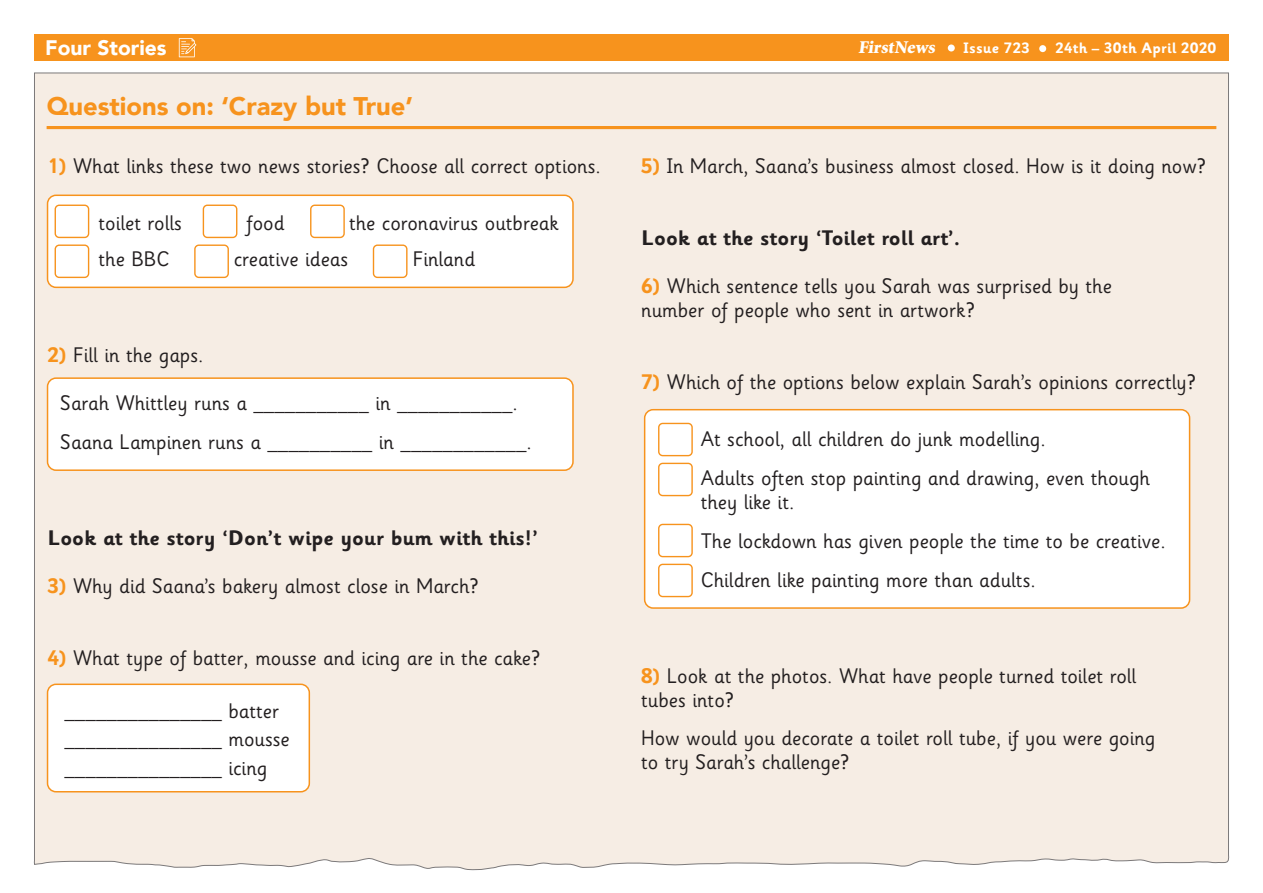
<style>
.page{position:relative;width:1263px;height:893px;background:#fff}
.page>*{position:absolute;margin:0;border:0;box-sizing:border-box;transform-origin:0 0}
.t1{font:900 25.5px "Avenir";color:#f7931d}
.Questions{font:21px/24px "Sassoon Infant Std";color:#231f20}
.Questions-2{font:700 21px "Sassoon Infant Std";color:#231f20}
.t2{font:900 21px "Avenir";color:#fff}
.t3{font:900 18px "Minion Std";color:#fff}
.t4{font:700 15px "Sassoon Infant Std";letter-spacing:.025em;color:#fff}
.s1{font-weight:700;color:#f7931d}
</style>
<div class="page">
<div style="left:34px;top:72px;width:1195px;height:798px;background:#f6ede4"></div>
<div style="left:34px;top:34px;width:1195px;height:27px;background:#f7931d"></div>
<div style="left:948px;top:45px;width:7px;height:7px;background:#fff;border-radius:50%"></div>
<div style="left:1039px;top:45px;width:7px;height:7px;background:#fff;border-radius:50%"></div>
<svg style="left:179px;top:38px;width:17px;height:19px"></svg>
<hr style="left:47px;top:126px;width:1169px;height:3px;background:#f7931d">
<div style="left:48px;top:195px;width:525px;height:92px;background:#fff;border-radius:9px"></div>
<div style="left:47px;top:195px;width:527px;height:93px;border:2px solid #f7931d;border-radius:9px"></div>
<div style="left:645px;top:410px;width:544px;height:198px;background:#fff;border-radius:9px"></div>
<div style="left:644px;top:409px;width:546px;height:200px;border:2px solid #f7931d;border-radius:9px"></div>
<div style="left:48px;top:378px;width:525px;height:92px;background:#fff;border-radius:9px"></div>
<div style="left:47px;top:377px;width:527px;height:94px;border:2px solid #f7931d;border-radius:9px"></div>
<div style="left:48px;top:684px;width:261px;height:108px;background:#fff;border-radius:9px"></div>
<div style="left:47px;top:684px;width:263px;height:108px;border:2px solid #f7931d;border-radius:9px"></div>
<div style="left:55px;top:205px;width:34px;height:33px;border:1px solid #f7931d;border-radius:4px"></div>
<div style="left:658px;top:423px;width:35px;height:33px;border:1px solid #f7931d;border-radius:4px"></div>
<div style="left:658px;top:524px;width:35px;height:33px;border:1px solid #f7931d;border-radius:4px"></div>
<div style="left:203px;top:205px;width:34px;height:33px;border:1px solid #f7931d;border-radius:4px"></div>
<div style="left:310px;top:205px;width:35px;height:33px;border:1px solid #f7931d;border-radius:4px"></div>
<div style="left:55px;top:244px;width:34px;height:34px;border:1px solid #f7931d;border-radius:4px"></div>
<div style="left:658px;top:463px;width:35px;height:33px;border:1px solid #f7931d;border-radius:4px"></div>
<div style="left:658px;top:564px;width:35px;height:33px;border:1px solid #f7931d;border-radius:4px"></div>
<div style="left:194px;top:244px;width:35px;height:34px;border:1px solid #f7931d;border-radius:4px"></div>
<div style="left:373px;top:244px;width:34px;height:34px;border:1px solid #f7931d;border-radius:4px"></div>
<p class="t2" style="left:45px;top:30px;width:123px">Four Stories</p>
<p class="t3" style="left:858px;top:38px;width:81px">FirstNews</p>
<p class="t4" style="left:963px;top:39px;width:68px">Issue 723</p>
<p class="t4" style="left:1055px;top:39px;width:162px">24th – 30th April 2020</p>
<p class="t1" style="left:47px;top:84px;width:368px">Questions on: ‘Crazy but True’</p>
<p class="Questions" style="left:47px;top:154px;width:555px"><span class="s1">1)</span> What links these two news stories? Choose all correct options.</p>
<p class="Questions" style="left:99px;top:211px;width:85px">toilet rolls</p>
<p class="Questions" style="left:246px;top:211px;width:40px">food</p>
<p class="Questions" style="left:349px;top:211px;width:211px">the coronavirus outbreak</p>
<p class="Questions" style="left:99px;top:247px;width:72px">the BBC</p>
<p class="Questions" style="left:234px;top:247px;width:116px">creative ideas</p>
<p class="Questions" style="left:413px;top:247px;width:64px">Finland</p>
<p class="Questions" style="left:641px;top:154px;width:566px"><span class="s1">5)</span> In March, Saana’s business almost closed. How is it doing now?</p>
<p class="Questions-2" style="left:641px;top:225px;width:321px">Look at the story ‘Toilet roll art’.</p>
<p class="Questions" style="left:641px;top:274px;width:472px"><span class="s1">6)</span> Which sentence tells you Sarah was surprised by the number of people who sent in artwork?</p>
<p class="Questions" style="left:47px;top:343px;width:158px"><span class="s1">2)</span> Fill in the gaps.</p>
<p class="Questions" style="left:60px;top:391px;width:459px">Sarah Whittley runs a ___________ in ___________.</p>
<p class="Questions" style="left:60px;top:430px;width:473px">Saana Lampinen runs a __________ in ____________.</p>
<p class="Questions-2" style="left:47px;top:525px;width:492px">Look at the story ‘Don’t wipe your bum with this!’</p>
<p class="Questions" style="left:47px;top:574px;width:433px"><span class="s1">3)</span> Why did Saana’s bakery almost close in March?</p>
<p class="Questions" style="left:47px;top:646px;width:494px"><span class="s1">4)</span> What type of batter, mousse and icing are in the cake?</p>
<p class="Questions" style="left:64px;top:699px;width:216px">_______________ batter</p>
<p class="Questions" style="left:64px;top:727px;width:227px">_______________ mousse</p>
<p class="Questions" style="left:64px;top:756px;width:204px">_______________ icing</p>
<p class="Questions" style="left:641px;top:370px;width:556px"><span class="s1">7)</span> Which of the options below explain Sarah’s opinions correctly?</p>
<p class="Questions" style="left:701px;top:427px;width:346px">At school, all children do junk modelling.</p>
<p class="Questions" style="left:701px;top:466px;width:451px">Adults often stop painting and drawing, even though they like it.</p>
<p class="Questions" style="left:701px;top:529px;width:467px">The lockdown has given people the time to be creative.</p>
<p class="Questions" style="left:701px;top:568px;width:336px">Children like painting more than adults.</p>
<p class="Questions" style="left:641px;top:664px;width:497px"><span class="s1">8)</span> Look at the photos. What have people turned toilet roll tubes into?</p>
<p class="Questions" style="left:641px;top:726px;width:516px">How would you decorate a toilet roll tube, if you were going to try Sarah’s challenge?</p>
</div>
